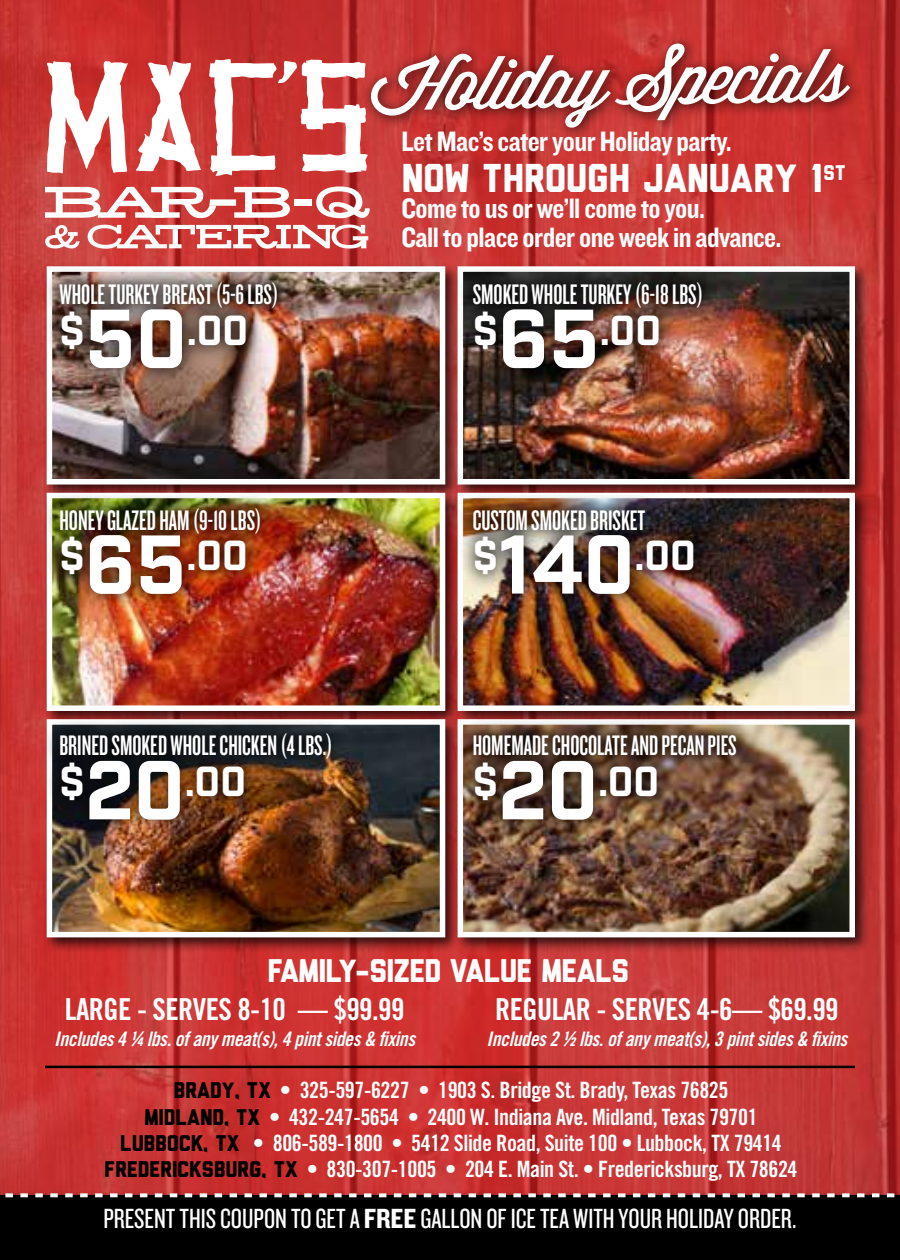
<style>
.page{position:relative;width:900px;height:1260px;background:#fff}
.page>*{position:absolute;margin:0;border:0;box-sizing:border-box;transform-origin:0 0}
.t1{font:40.75px "Industry Inc Base";color:#fff}
.t2{font:40px "Liberator";letter-spacing:-.02em;color:#fff}
.t3{font:32.5px "Liberator";letter-spacing:-.04em;color:#fff}
.t4{font:30.25px "Trade Gothic Bold Cond Twenty";letter-spacing:-.02em;color:#fff}
.t5{font:29.25px "Knockout HTF47 Bantamweight";color:#fff}
.t6{font:29px/29.8px "Knockout HTF50 Welterweight";letter-spacing:-.02em;color:#fff}
.t7{font:28.75px "Knockout HTF28 Junior Featherwt";color:#fff}
.t8{font:22.5px/26.5px "Trade Gothic Bold Cond Twenty";letter-spacing:-.02em;color:#fff;text-align:center}
.t9{font:20px "Trade Gothic Bold Cond Twenty Obl";letter-spacing:-.02em;color:#fff}
.s1{font-size:80.75px}
.s2{font-family:"Liberator";color:#000}
.s3{font-family:"Knockout HTF50 Welterweight"}
</style>
<div class="page">
<img style="left:0;top:0;width:900px;height:1191px">
<svg style="left:47px;top:60px;width:154px;height:114px"></svg>
<svg style="left:45px;top:186px;width:325px;height:65px"></svg>
<div style="left:0;top:1191px;width:900px;height:69px;background:#000"></div>
<div style="left:606px;top:34px;width:257px;height:100px;background:#000;opacity:.75"></div>
<svg style="left:208px;top:43px;width:642px;height:133px"></svg>
<div style="left:43px;top:263px;width:418px;height:237px;background:#000;opacity:.75"></div>
<img style="left:54px;top:273px;width:384px;height:205px">
<div style="left:47px;top:266px;width:398px;height:219px;border:6px solid #fff"></div>
<div style="left:454px;top:263px;width:417px;height:237px;background:#000;opacity:.75"></div>
<img style="left:465px;top:273px;width:383px;height:205px">
<div style="left:458px;top:266px;width:397px;height:219px;border:6px solid #fff"></div>
<div style="left:43px;top:489px;width:418px;height:238px;background:#000;opacity:.75"></div>
<img style="left:54px;top:500px;width:384px;height:204px">
<div style="left:47px;top:493px;width:398px;height:218px;border:6px solid #fff"></div>
<div style="left:454px;top:489px;width:417px;height:238px;background:#000;opacity:.75"></div>
<img style="left:465px;top:500px;width:383px;height:204px">
<div style="left:458px;top:493px;width:397px;height:218px;border:6px solid #fff"></div>
<div style="left:43px;top:715px;width:418px;height:238px;background:#000;opacity:.75"></div>
<img style="left:54px;top:726px;width:384px;height:204px">
<div style="left:47px;top:719px;width:398px;height:218px;border:6px solid #fff"></div>
<div style="left:454px;top:715px;width:417px;height:238px;background:#000;opacity:.75"></div>
<img style="left:465px;top:726px;width:383px;height:204px">
<div style="left:458px;top:719px;width:397px;height:218px;border:6px solid #fff"></div>
<div style="left:43px;top:266px;width:252px;height:119px;background:#000;opacity:.75"></div>
<div style="left:457px;top:265px;width:263px;height:120px;background:#000;opacity:.75"></div>
<div style="left:44px;top:492px;width:234px;height:119px;background:#000;opacity:.75"></div>
<div style="left:456px;top:492px;width:255px;height:119px;background:#000;opacity:.75"></div>
<div style="left:43px;top:716px;width:306px;height:121px;background:#000;opacity:.75"></div>
<div style="left:457px;top:717px;width:297px;height:120px;background:#000;opacity:.75"></div>
<hr style="left:45px;top:1066px;width:810px;height:2px;background:#000">
<p class="t5" style="left:59px;top:280px;width:221px">WHOLE TURKEY BREAST (5-6 LBS)</p>
<h1 class="t1" style="left:59px;top:305px;width:190px">$<span class="s1">50</span>.00</h1>
<p class="t5" style="left:59px;top:506px;width:204px">HONEY GLAZED HAM (9-10 LBS)</p>
<h1 class="t1" style="left:59px;top:531px;width:190px">$<span class="s1">65</span>.00</h1>
<p class="t5" style="left:59px;top:731px;width:275px">BRINED SMOKED WHOLE CHICKEN (4 LBS.)</p>
<h1 class="t1" style="left:59px;top:757px;width:188px">$<span class="s1">20</span>.00</h1>
<p class="t6" style="left:402px;top:128px;width:332px">Let Mac’s cater your Holiday party.</p>
<h2 class="t2" style="left:402px;top:164px;width:446px">NOW THROUGH JANUARY 1<sup>st</sup></h2>
<p class="t6" style="left:402px;top:194px;width:382px">Come to us or we’ll come to you.<br>Call to place order one week in advance.</p>
<p class="t5" style="left:473px;top:280px;width:232px">SMOKED WHOLE TURKEY (6-18 LBS)</p>
<h1 class="t1" style="left:473px;top:305px;width:190px">$<span class="s1">65</span>.00</h1>
<p class="t5" style="left:473px;top:506px;width:174px">CUSTOM SMOKED BRISKET</p>
<h1 class="t1" style="left:473px;top:531px;width:225px">$<span class="s1">140</span>.00</h1>
<p class="t5" style="left:473px;top:731px;width:266px">HOMEMADE CHOCOLATE AND PECAN PIES</p>
<h1 class="t1" style="left:473px;top:757px;width:188px">$<span class="s1">20</span>.00</h1>
<h3 class="t3" style="left:267px;top:959px;width:364px">FAMILY-SIZED VALUE MEALS</h3>
<h3 class="t4" style="left:65px;top:991px;width:341px">LARGE - SERVES 8-10 — $99.99</h3>
<p class="t9" style="left:54px;top:1027px;width:362px">Includes 4 ¼ lbs. of any meat(s), 4 pint sides &amp; fixins</p>
<h3 class="t4" style="left:495px;top:991px;width:345px">REGULAR - SERVES 4-6— $69.99</h3>
<p class="t9" style="left:487px;top:1027px;width:362px">Includes 2 ½ lbs. of any meat(s), 3 pint sides &amp; fixins</p>
<p class="t8" style="left:104px;top:1077px;width:695px"><span class="s2">BRADY, TX</span> • 325-597-6227 • 1903 S. Bridge St. Brady, Texas 76825<br><span class="s2">MIDLAND, TX</span> • 432-247-5654 • 2400 W. Indiana Ave. Midland, Texas 79701<br><span class="s2">LUBBOCK, TX</span> • 806-589-1800 • 5412 Slide Road, Suite 100 • Lubbock, TX 79414<br><span class="s2">FREDERICKSBURG, TX</span> • 830-307-1005 • 204 E. Main St. • Fredericksburg, TX 78624</p>
<p class="t7" style="left:103px;top:1204px;width:695px">PRESENT THIS COUPON TO GET A <span class="s3">FREE</span> GALLON OF ICE TEA WITH YOUR HOLIDAY ORDER.</p>
</div>
